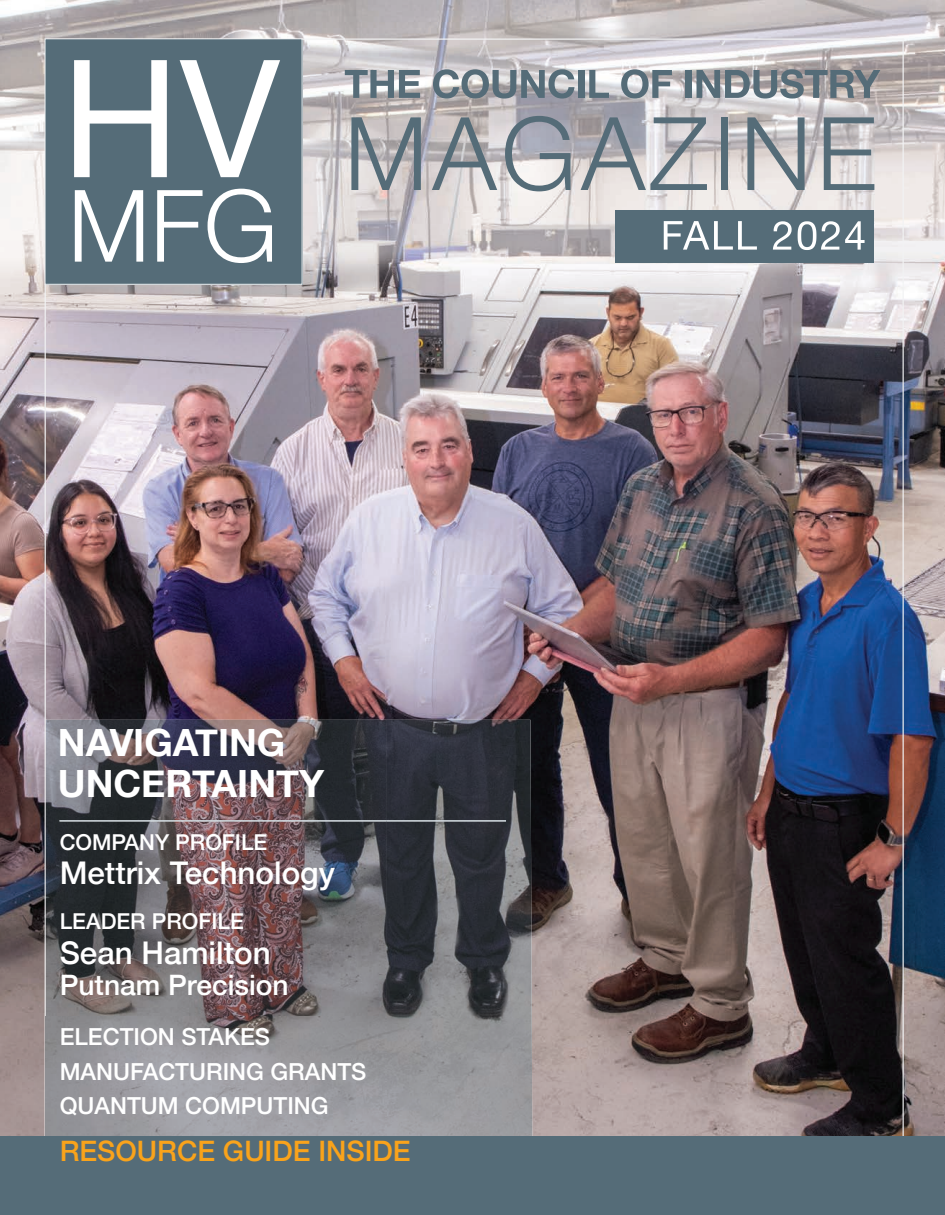
<style>
.page{position:relative;width:945px;height:1215px;background:#fff}
.page>*{position:absolute;margin:0;border:0;box-sizing:border-box;transform-origin:0 0}
.t1{font:700 37.5px/40.7px "Helvetica Neue";color:#fff}
.t2{font:500 31.35px "Helvetica Neue";color:#fff}
.t3{font:500 28.2px "Helvetica Neue";color:#f9a31b}
.t4{font:500 28.2px "Helvetica Neue";color:#fff}
.t5{font:500 23.4px/34.3px "Helvetica Neue";color:#fff}
.t6{font:500 21.9px "Helvetica Neue";color:#fff}
</style>
<div class="page">
<img style="left:0;top:0;width:945px;height:1136px">
<div style="left:45px;top:39px;width:257px;height:245px;background:#556c78"></div>
<div style="left:45px;top:38px;width:257px;height:247px;border:1px solid #f2f3f4"></div>
<svg style="left:74px;top:60px;width:93px;height:117px"></svg>
<svg style="left:180px;top:60px;width:100px;height:117px"></svg>
<svg style="left:75px;top:190px;width:68px;height:72px"></svg>
<svg style="left:157px;top:189px;width:115px;height:74px"></svg>
<hr style="left:45px;top:284px;width:1px;height:855px;background:#f2f3f4">
<img style="left:46px;top:720px;width:487px;height:416px">
<svg style="left:60px;top:820px;width:446px;height:1px"></svg>
<div style="left:616px;top:210px;width:258px;height:53px;background:#556c78"></div>
<svg style="left:664px;top:221px;width:93px;height:29px"></svg>
<svg style="left:773px;top:221px;width:19px;height:29px"></svg>
<svg style="left:798px;top:221px;width:67px;height:29px"></svg>
<hr style="left:302px;top:39px;width:602px;height:1px;background:#f2f3f4">
<hr style="left:903px;top:39px;width:1px;height:1176px;background:#f2f3f4">
<div style="left:0;top:1136px;width:945px;height:79px;background:#556c78"></div>
<svg style="left:345px;top:70px;width:75px;height:28px"></svg>
<svg style="left:433px;top:69px;width:141px;height:30px;background:#939ca2"></svg>
<div style="left:578px;top:70px;width:6px;height:28px;background:#556c78"></div>
<svg style="left:589px;top:70px;width:20px;height:28px"></svg>
<svg style="left:621px;top:69px;width:51px;height:30px;background:#9ca5ac"></svg>
<div style="left:685px;top:70px;width:7px;height:28px;background:#556c78"></div>
<svg style="left:697px;top:69px;width:183px;height:30px;background:#8c9398"></svg>
<svg style="left:351px;top:117px;width:70px;height:73px;background:#9ca1a6"></svg>
<svg style="left:432px;top:117px;width:65px;height:73px;background:#aeafb2"></svg>
<svg style="left:505px;top:116px;width:66px;height:75px;background:#a7adb4"></svg>
<svg style="left:581px;top:117px;width:126px;height:73px;background:#afb1b6"></svg>
<div style="left:721px;top:117px;width:7px;height:73px;background:#556c78"></div>
<svg style="left:747px;top:117px;width:58px;height:73px;background:#acb0b4"></svg>
<svg style="left:824px;top:117px;width:50px;height:73px;background:#abb0b4"></svg>
<h1 class="t1" style="left:58px;top:723px;width:268px">NAVIGATING<br>UNCERTAINTY</h1>
<p class="t6" style="left:60px;top:824px;width:209px">COMPANY PROFILE</p>
<h2 class="t2" style="left:60px;top:848px;width:277px">Mettrix Technology</h2>
<p class="t6" style="left:60px;top:904px;width:186px">LEADER PROFILE</p>
<h2 class="t2" style="left:60px;top:928px;width:212px">Sean Hamilton</h2>
<p class="t4" style="left:60px;top:962px;width:230px">Putnam Precision</p>
<p class="t5" style="left:60px;top:1018px;width:308px">ELECTION STAKES<br>MANUFACTURING GRANTS<br>QUANTUM COMPUTING</p>
<p class="t3" style="left:60px;top:1128px;width:352px">RESOURCE GUIDE INSIDE</p>
</div>
